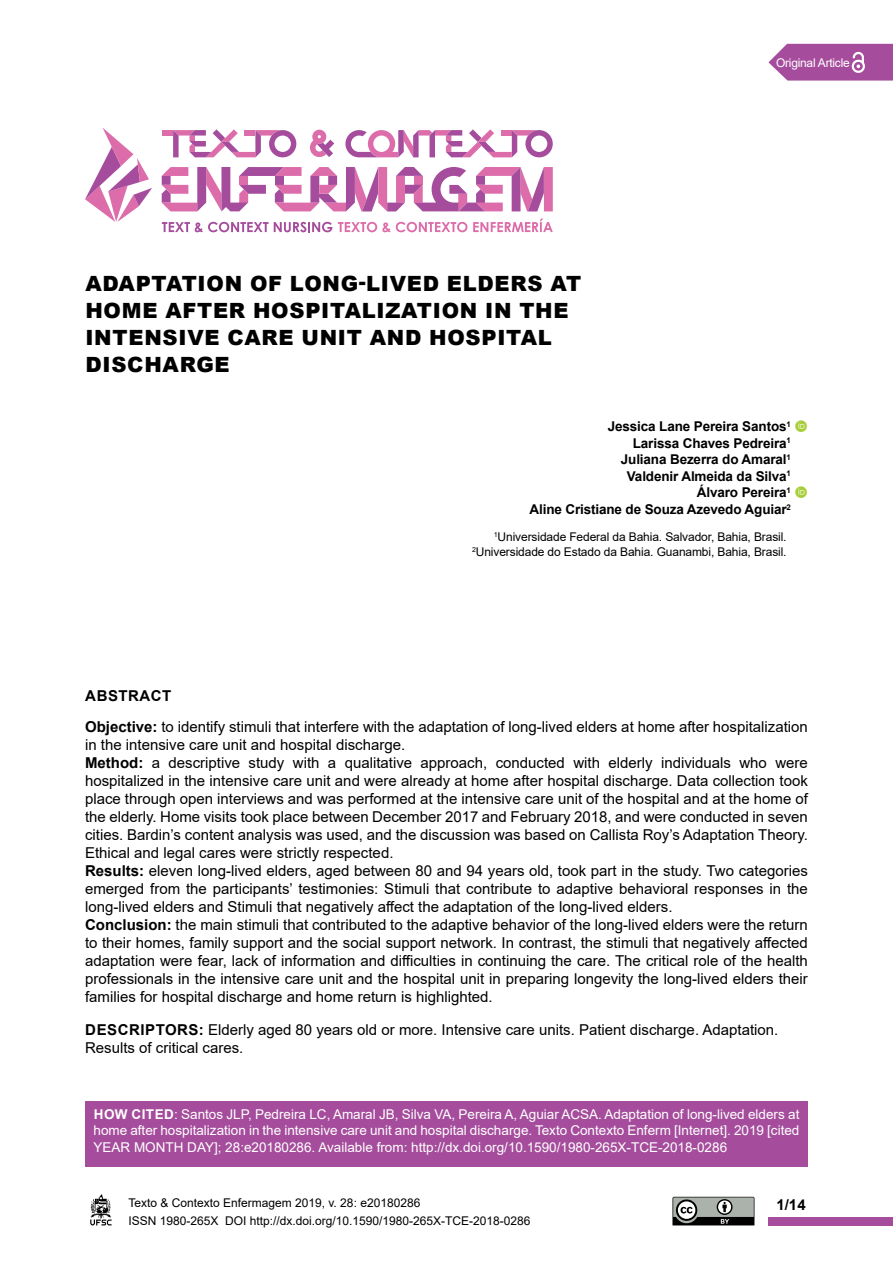
<style>
.page{position:relative;width:893px;height:1263px;background:#fff}
.page>*{position:absolute;margin:0;border:0;box-sizing:border-box;transform-origin:0 0}
.t1{font:900 21px/27px "Arial";letter-spacing:.035em;color:#000}
.t2{font:15px/18px "Arial";color:#000}
.t3{font:700 15px "Arial";color:#000}
.t4{font:13.5px/16.2px "Arial";color:#fff;text-align:justify}
.t5{font:700 13.5px/16.5px "Arial";letter-spacing:-.01em;color:#000;text-align:right}
.t6{font:12px/18px "Arial";letter-spacing:-.01em;color:#000}
.t7{font:12px "Arial";letter-spacing:-.02em;color:#fff}
.s1{font-weight:700}
</style>
<div class="page">
<div style="left:769px;top:1217px;width:124px;height:8px;background:#a54d9c"></div>
<svg style="left:90px;top:1194px;width:22px;height:31px"></svg>
<svg style="left:162px;top:167px;width:391px;height:45px"></svg>
<div style="left:162px;top:130px;width:11px;height:6px;background:#dd6daa"></div>
<svg style="left:173px;top:129px;width:123px;height:28px"></svg>
<svg style="left:310px;top:129px;width:243px;height:28px"></svg>
<svg style="left:162px;top:222px;width:106px;height:10px"></svg>
<svg style="left:274px;top:222px;width:58px;height:10px"></svg>
<svg style="left:338px;top:222px;width:129px;height:10px"></svg>
<svg style="left:473px;top:219px;width:80px;height:13px"></svg>
<svg style="left:85px;top:128px;width:67px;height:94px"></svg>
<svg style="left:768px;top:44px;width:125px;height:37px;background:#af61a7"></svg>
<svg style="left:672px;top:1197px;width:83px;height:29px;background:#777b78"></svg>
<div style="left:85px;top:1101px;width:723px;height:66px;background:#a54d9c"></div>
<h1 class="t1" style="left:85px;top:270px;width:497px">ADAPTATION OF LONG-LIVED ELDERS AT<br>HOME AFTER HOSPITALIZATION IN THE<br>INTENSIVE CARE UNIT AND HOSPITAL<br>DISCHARGE</h1>
<p class="t7" style="left:776px;top:54px;width:75px">Original Article</p>
<p class="t5" style="left:529px;top:419px;width:263px">Jessica Lane Pereira Santos<sup>1<br></sup>Larissa Chaves Pedreira<sup>1<br></sup>Juliana Bezerra do Amaral<sup>1<br></sup>Valdenir Almeida da Silva<sup>1<br></sup>Álvaro Pereira<sup>1<br></sup>Aline Cristiane de Souza Azevedo Aguiar<sup>2</sup></p>
<p class="t6" style="left:472px;top:530px;width:316px;line-height:14.4px;text-align:right"><sup>1</sup>Universidade Federal da Bahia. Salvador, Bahia, Brasil.<br><sup>2</sup>Universidade do Estado da Bahia. Guanambi, Bahia, Brasil.</p>
<p class="t2" style="left:85px;top:680px;width:724px;line-height:30.8px"><span class="s1">ABSTRACT<br>Objective:</span> to identify stimuli that interfere with the adaptation of long-lived elders at home after hospitalization</p>
<p class="t2" style="left:85px;top:735px;width:724px">in the intensive care unit and hospital discharge.<br><span class="s1">Method:</span> a descriptive study with a qualitative approach, conducted with elderly individuals who were hospitalized in the intensive care unit and were already at home after hospital discharge. Data collection took place through open interviews and was performed at the intensive care unit of the hospital and at the home of the elderly. Home visits took place between December 2017 and February 2018, and were conducted in seven cities. Bardin’s content analysis was used, and the discussion was based on Callista Roy’s Adaptation Theory.<br>Ethical and legal cares were strictly respected.<br><span class="s1">Results:</span> eleven long-lived elders, aged between 80 and 94 years old, took part in the study. Two categories emerged from the participants’ testimonies: Stimuli that contribute to adaptive behavioral responses in the long-lived elders and Stimuli that negatively affect the adaptation of the long-lived elders.<br><span class="s1">Conclusion:</span> the main stimuli that contributed to the adaptive behavior of the long-lived elders were the return to their homes, family support and the social support network. In contrast, the stimuli that negatively affected adaptation were fear, lack of information and difficulties in continuing the care. The critical role of the health professionals in the intensive care unit and the hospital unit in preparing longevity the long-lived elders their families for hospital discharge and home return is highlighted.</p>
<p class="t2" style="left:85px;top:1020px;width:695px"><span class="s1">DESCRIPTORS:</span> Elderly aged 80 years old or more. Intensive care units. Patient discharge. Adaptation.<br>Results of critical cares.</p>
<p class="t4" style="left:94px;top:1106px;width:707px"><span class="s1">HOW CITED</span>: Santos JLP, Pedreira LC, Amaral JB, Silva VA, Pereira A, Aguiar ACSA. Adaptation of long-lived elders at home after hospitalization in the intensive care unit and hospital discharge. Texto Contexto Enferm [Internet]. 2019 [cited YEAR MONTH DAY]; 28:e20180286. Available from: http://dx.doi.org/10.1590/1980-265X-TCE-2018-0286</p>
<p class="t6" style="left:128px;top:1194px;width:404px">Texto &amp; Contexto Enfermagem 2019, v. 28: e20180286<br>ISSN 1980-265X DOI http://dx.doi.org/10.1590/1980-265X-TCE-2018-0286</p>
<p class="t3" style="left:776px;top:1194px;width:31px">1/14</p>
</div>
